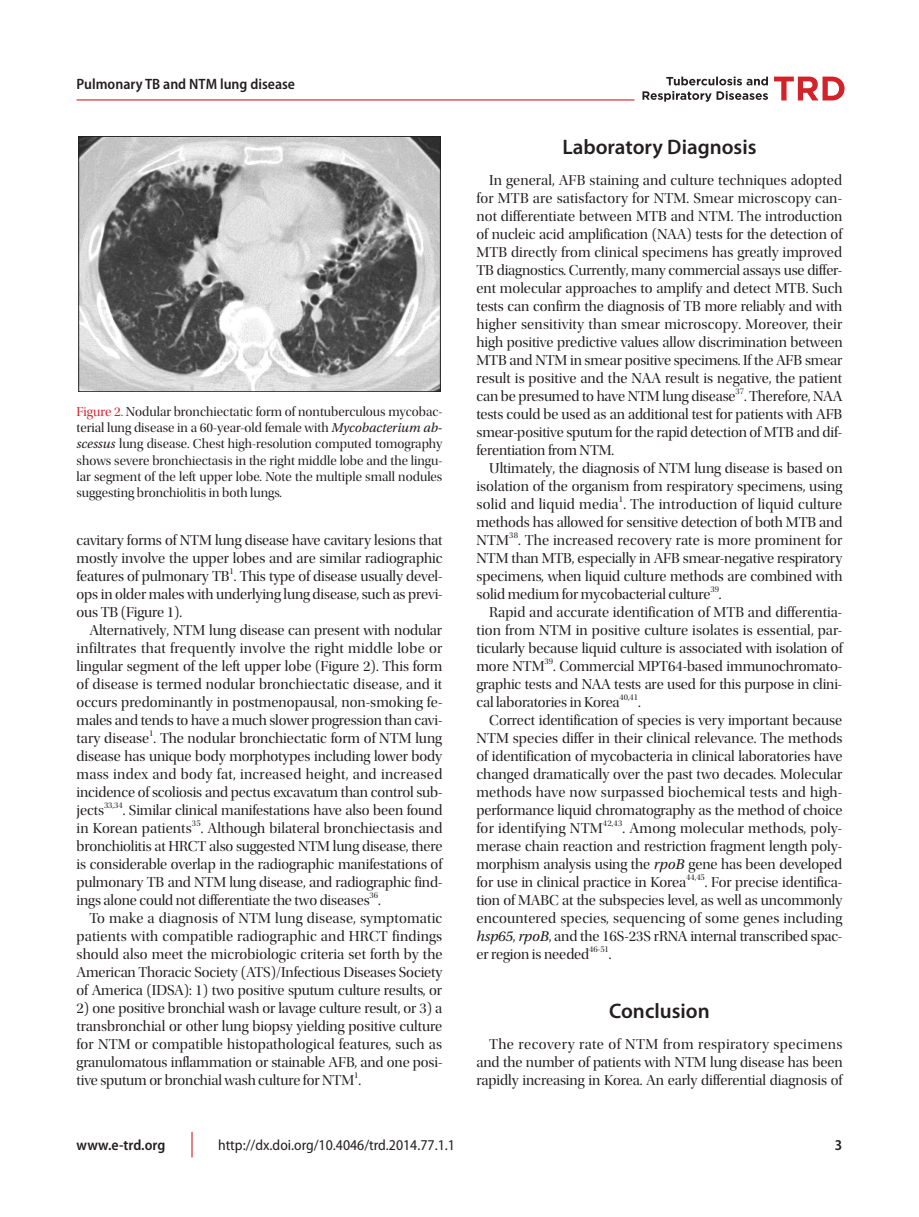
<style>
.page{position:relative;width:919px;height:1217px;background:#fff}
.page>*{position:absolute;margin:0;border:0;box-sizing:border-box;transform-origin:0 0}
.서론{font:600 21px "Myriad Pro";color:#231f20}
.본문{font:15px/18px "Utopia Std Disp";letter-spacing:-.01em;color:#231f20;text-align:justify}
.본문-저널명{font:semi-condensed 15px "Myriad Pro";color:#231f20}
.쪽제목{font:600 semi-condensed 15px "Myriad Pro";color:#231f20}
.본문-온라인{font:600 semi-condensed 15px "Myriad Pro";color:#231f20}
.본문-페이지번호{font:600 semi-condensed 15px "Myriad Pro";color:#231f20}
.그림제목{font:13.5px/16.2px "Utopia Std Disp";color:#231f20;text-align:justify}
.본문-2{font:8.7px "Utopia Std Disp";letter-spacing:-.01em;color:#231f20}
.s1{color:#d1232a}
.s2{font-family:"Utopia Std";font-style:italic}
</style>
<div class="page">
<svg style="left:774px;top:77px;width:70px;height:23px"></svg>
<svg style="left:642px;top:91px;width:125px;height:11px"></svg>
<svg style="left:666px;top:77px;width:101px;height:8px"></svg>
<hr style="left:77px;top:99px;width:557px;height:1px;background:#d1232a">
<svg style="left:191px;top:1131px;width:1px;height:26px"></svg>
<img style="left:80px;top:138px;width:358px;height:252px">
<div style="left:78px;top:136px;width:362px;height:256px;border:1px solid #231f20"></div>
<p class="쪽제목" style="left:77px;top:75px;width:220px">Pulmonary TB and NTM lung disease</p>
<p class="그림제목" style="left:77px;top:403px;width:367px"><span class="s1">Figure 2.</span> Nodular bronchiectatic form of nontuberculous mycobac&shy;terial lung disease in a 60-year-old female with <span class="s2">Mycobacterium ab&shy;scessus</span> lung disease. Chest high-resolution computed tomography shows severe bronchiectasis in the right middle lobe and the lingu&shy;lar segment of the left upper lobe. Note the multiple small nodules suggesting bronchiolitis in both lungs.</p>
<p class="본문" style="left:77px;top:531px;width:367px">cavitary forms of NTM lung disease have cavitary lesions that mostly involve the upper lobes and are similar radiographic features of pulmonary TB . This type of disease usually devel-</p>
<p class="본문-2" style="left:229px;top:566px;width:6px">1</p>
<p class="본문" style="left:77px;top:585px;width:367px">ops in older males with underlying lung disease, such as previ&shy;ous TB (Figure 1).</p>
<p class="본문" style="left:77px;top:621px;width:367px;text-indent:13px">Alternatively, NTM lung disease can present with nodular infiltrates that frequently involve the right middle lobe or lingular segment of the left upper lobe (Figure 2). This form of disease is termed nodular bronchiectatic disease, and it occurs predominantly in postmenopausal, non-smoking fe&shy;males and tends to have a much slower progression than cavi&shy;tary disease . The nodular bronchiectatic form of NTM lung</p>
<p class="본문-2" style="left:149px;top:728px;width:6px">1</p>
<p class="본문" style="left:77px;top:747px;width:367px">disease has unique body morphotypes including lower body mass index and body fat, increased height, and increased incidence of scoliosis and pectus excavatum than control sub&shy;jects</p>
<p class="본문-2" style="left:104px;top:800px;width:20px">33,34</p>
<p class="본문" style="left:77px;top:801px;width:367px;text-indent:46px">. Similar clinical manifestations have also been found in Korean patients</p>
<p class="본문-2" style="left:192px;top:818px;width:10px">35</p>
<p class="본문" style="left:77px;top:819px;width:367px;text-indent:124px">. Although bilateral bronchiectasis and bronchiolitis at HRCT also suggested NTM lung disease, there is considerable overlap in the radiographic manifestations of pulmonary TB and NTM lung disease, and radiographic find&shy;ings alone could not differentiate the two diseases</p>
<p class="본문-2" style="left:369px;top:890px;width:10px">36</p>
<p class="본문" style="left:378px;top:891px;width:4px">.</p>
<p class="본문" style="left:77px;top:909px;width:367px;text-indent:13px">To make a diagnosis of NTM lung disease, symptomatic patients with compatible radiographic and HRCT findings should also meet the microbiologic criteria set forth by the American Thoracic Society (ATS)/Infectious Diseases Society of America (IDSA): 1) two positive sputum culture results, or</p>
<p class="본문" style="left:77px;top:999px;width:367px">2) one positive bronchial wash or lavage culture result, or 3) a transbronchial or other lung biopsy yielding positive culture for NTM or compatible histopathological features, such as granulomatous inflammation or stainable AFB, and one posi&shy;tive sputum or bronchial wash culture for NTM .</p>
<p class="본문-2" style="left:354px;top:1070px;width:6px">1</p>
<p class="서론" style="left:562px;top:133px;width:195px">Laboratory Diagnosis</p>
<p class="본문" style="left:476px;top:171px;width:367px;text-indent:13px">In general, AFB staining and culture techniques adopted for MTB are satisfactory for NTM. Smear microscopy can&shy;not differentiate between MTB and NTM. The introduction of nucleic acid amplification (NAA) tests for the detection of MTB directly from clinical specimens has greatly improved TB diagnostics. Currently, many commercial assays use differ&shy;ent molecular approaches to amplify and detect MTB. Such tests can confirm the diagnosis of TB more reliably and with higher sensitivity than smear microscopy. Moreover, their high positive predictive values allow discrimination between MTB and NTM in smear positive specimens. If the AFB smear result is positive and the NAA result is negative, the patient can be presumed to have NTM lung disease</p>
<p class="본문-2" style="left:735px;top:386px;width:10px">37</p>
<p class="본문" style="left:476px;top:387px;width:367px;text-indent:267px">. Therefore, NAA tests could be used as an additional test for patients with AFB smear-positive sputum for the rapid detection of MTB and dif&shy;ferentiation from NTM.</p>
<p class="본문" style="left:476px;top:459px;width:367px;text-indent:13px">Ultimately, the diagnosis of NTM lung disease is based on isolation of the organism from respiratory specimens, using solid and liquid media . The introduction of liquid culture</p>
<p class="본문-2" style="left:619px;top:494px;width:6px">1</p>
<p class="본문" style="left:476px;top:513px;width:367px">methods has allowed for sensitive detection of both MTB and<br>NTM</p>
<p class="본문-2" style="left:509px;top:530px;width:10px">38</p>
<p class="본문" style="left:476px;top:531px;width:367px;text-indent:42px">. The increased recovery rate is more prominent for NTM than MTB, especially in AFB smear-negative respiratory specimens, when liquid culture methods are combined with solid medium for mycobacterial culture</p>
<p class="본문-2" style="left:710px;top:584px;width:10px">39</p>
<p class="본문" style="left:719px;top:585px;width:4px">.</p>
<p class="본문" style="left:476px;top:603px;width:367px;text-indent:13px">Rapid and accurate identification of MTB and differentia&shy;tion from NTM in positive culture isolates is essential, par&shy;ticularly because liquid culture is associated with isolation of more NTM</p>
<p class="본문-2" style="left:544px;top:656px;width:10px">39</p>
<p class="본문" style="left:476px;top:657px;width:367px;text-indent:77px">. Commercial MPT64-based immunochromato&shy;graphic tests and NAA tests are used for this purpose in clini&shy;cal laboratories in Korea</p>
<p class="본문-2" style="left:619px;top:692px;width:20px">40,41</p>
<p class="본문" style="left:638px;top:693px;width:4px">.</p>
<p class="본문" style="left:476px;top:711px;width:367px;text-indent:13px">Correct identification of species is very important because NTM species differ in their clinical relevance. The methods of identification of mycobacteria in clinical laboratories have changed dramatically over the past two decades. Molecular methods have now surpassed biochemical tests and high&shy;performance liquid chromatography as the method of choice for identifying NTM</p>
<p class="본문-2" style="left:603px;top:818px;width:21px">42,43</p>
<p class="본문" style="left:476px;top:819px;width:367px;text-indent:146px">. Among molecular methods, poly&shy;merase chain reaction and restriction fragment length poly&shy;morphism analysis using the <span class="s2">rpoB</span> gene has been developed for use in clinical practice in Korea</p>
<p class="본문-2" style="left:686px;top:872px;width:20px">44,45</p>
<p class="본문" style="left:476px;top:873px;width:367px;text-indent:228px">. For precise identifica&shy;tion of MABC at the subspecies level, as well as uncommonly encountered species, sequencing of some genes including <span class="s2">hsp65</span>, <span class="s2">rpoB</span>, and the 16S-23S rRNA internal transcribed spac&shy;er region is needed</p>
<p class="본문-2" style="left:589px;top:944px;width:21px">46-51</p>
<p class="본문" style="left:609px;top:945px;width:4px">.</p>
<p class="서론" style="left:609px;top:997px;width:102px">Conclusion</p>
<p class="본문" style="left:476px;top:1035px;width:367px;text-indent:13px">The recovery rate of NTM from respiratory specimens and the number of patients with NTM lung disease has been rapidly increasing in Korea. An early differential diagnosis of</p>
<p class="본문-온라인" style="left:77px;top:1134px;width:90px">www.e-trd.org</p>
<p class="본문-저널명" style="left:218px;top:1135px;width:238px">http://dx.doi.org/10.4046/trd.2014.77.1.1</p>
<p class="본문-페이지번호" style="left:834px;top:1134px;width:9px">3</p>
</div>
